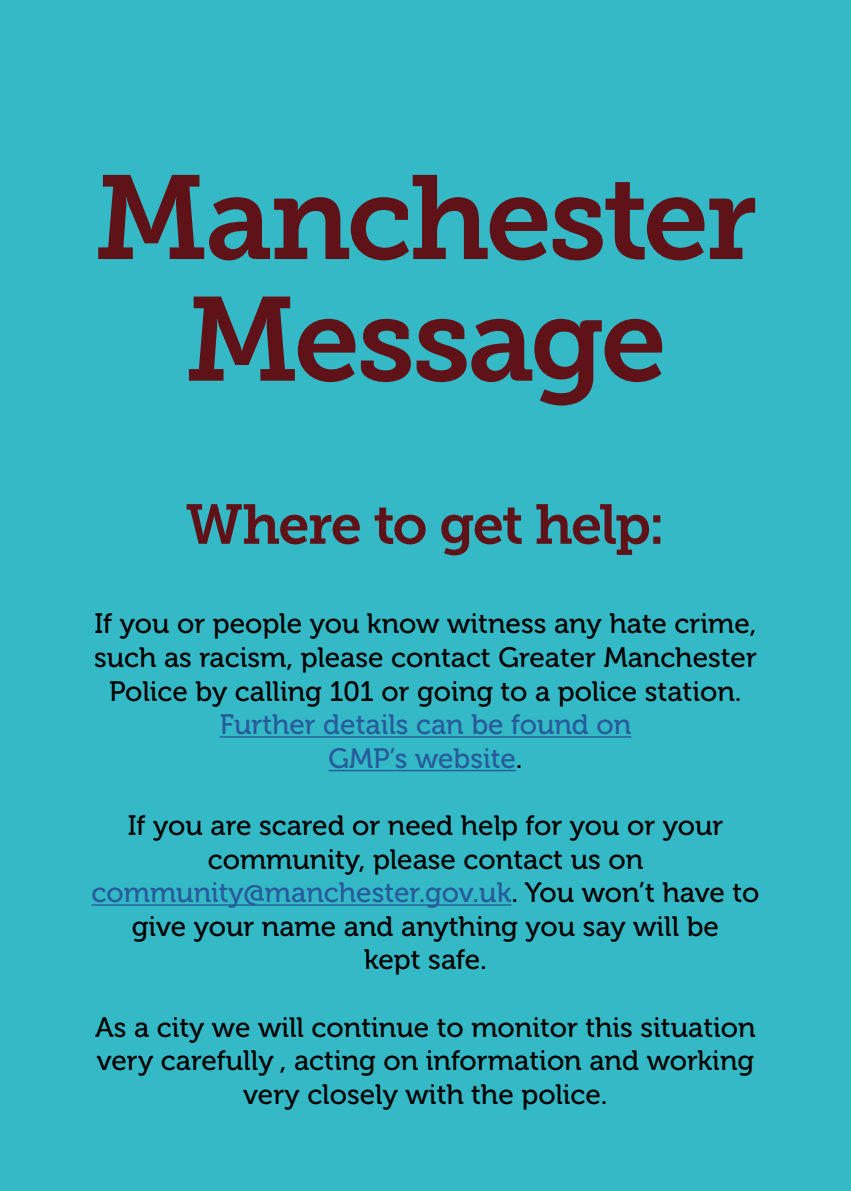
<style>
.page{position:relative;width:851px;height:1191px;background:#fff}
.page>*{position:absolute;margin:0;border:0;box-sizing:border-box;transform-origin:0 0}
.t1{font:118.4px/121.6px "Museo Slab 700";letter-spacing:-.035em;color:#601219;text-align:center}
.t2{font:55.8px "Museo Slab 700";letter-spacing:-.035em;color:#601219}
.t3{font:28px/33.6px "Museo 500";color:#000;text-align:center}
.s1{color:#275b9b}
</style>
<div class="page">
<div style="left:0;top:0;width:850px;height:1191px;background:#34b9c7"></div>
<hr style="left:220px;top:736px;width:411px;height:1px;background:#275b9b">
<hr style="left:328px;top:770px;width:188px;height:1px;background:#275b9b">
<hr style="left:91px;top:904px;width:420px;height:1px;background:#275b9b">
<h2 class="t1" style="left:94px;top:158px;width:665px">Manchester<br>Message</h2>
<h2 class="t2" style="left:186px;top:493px;width:480px">Where to get help:</h2>
<p class="t3" style="left:94px;top:607px;width:664px">If you or people you know witness any hate crime, such as racism, please contact Greater Manchester Police by calling 101 or going to a police station.<br><span class="s1">Further details can be found on<br>GMP’s website</span>.</p>
<p class="t3" style="left:91px;top:809px;width:669px">If you are scared or need help for you or your community, please contact us on <span class="s1">community@manchester.gov.uk</span>. You won’t have to give your name and anything you say will be<br>kept safe.</p>
<p class="t3" style="left:95px;top:1010px;width:662px">As a city we will continue to monitor this situation very carefully , acting on information and working very closely with the police.</p>
</div>
